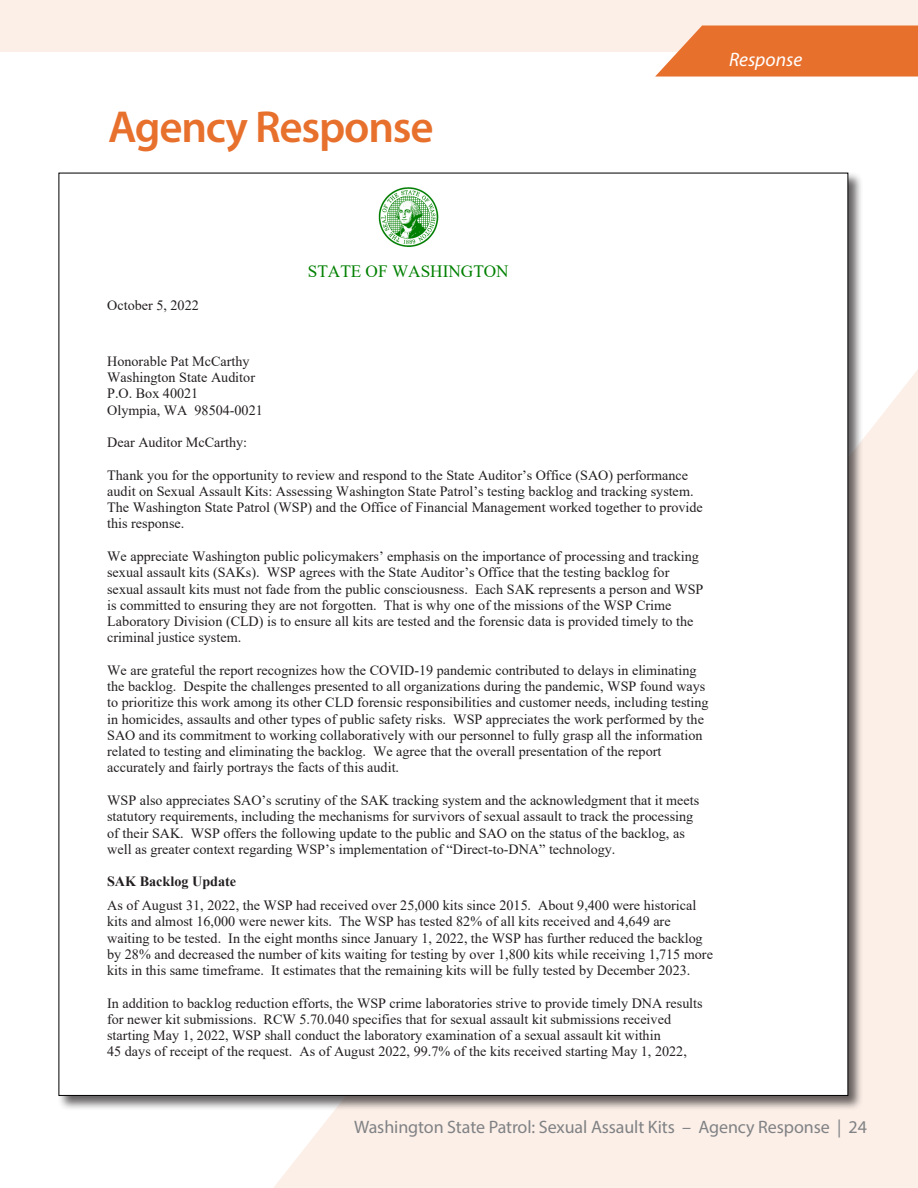
<style>
.page{position:relative;width:918px;height:1188px;background:#fff}
.page>*{position:absolute;margin:0;border:0;box-sizing:border-box;transform-origin:0 0}
.Section_start__was_H{font:600 45px "Myriad Pro";letter-spacing:-.025em;color:#e8702d}
.t1{font:italic 19.5px "Myriad Pro";color:#fff}
.t2{font:18px "Myriad Pro";letter-spacing:-.005em;color:#808285}
.t3{font:17.25px "Times New Roman";letter-spacing:-.005em;color:#008000}
.t4{font:14.1px/16.2px "Times New Roman";color:#231f20}
.s1{font-weight:700}
</style>
<div class="page">
<div style="left:0;top:0;width:918px;height:51px;background:#fcefe8"></div>
<svg style="left:655px;top:26px;width:263px;height:51px;background:#ea7c3f"></svg>
<div style="left:274px;top:370px;width:644px;height:818px;background:#fcefe8"></div>
<div style="left:57px;top:171px;width:806px;height:940px;background:#231f20;opacity:.7"></div>
<div style="left:59px;top:173px;width:789px;height:923px;background:#fff"></div>
<img style="left:378px;top:187px;width:61px;height:60px">
<p class="Section_start__was_H" style="left:108px;top:98px;width:327px">Agency Response</p>
<h2 class="t1" style="left:729px;top:47px;width:75px">Response</h2>
<p class="t4" style="left:107px;top:296px;width:93px">October 5, 2022</p>
<p class="t3" style="left:308px;top:259px;width:202px">STATE OF WASHINGTON</p>
<p class="t4" style="left:107px;top:352px;width:157px">Honorable Pat McCarthy<br>Washington State Auditor<br>P.O. Box 40021<br>Olympia, WA 98504-0021</p>
<p class="t4" style="left:107px;top:434px;width:142px">Dear Auditor McCarthy:</p>
<p class="t4" style="left:107px;top:466px;width:597px">Thank you for the opportunity to review and respond to the State Auditor’s Office (SAO) performance audit on Sexual Assault Kits: Assessing Washington State Patrol’s testing backlog and tracking system.<br>The Washington State Patrol (WSP) and the Office of Financial Management worked together to provide this response.</p>
<p class="t4" style="left:107px;top:548px;width:598px">We appreciate Washington public policymakers’ emphasis on the importance of processing and tracking sexual assault kits (SAKs). WSP agrees with the State Auditor’s Office that the testing backlog for sexual assault kits must not fade from the public consciousness. Each SAK represents a person and WSP is committed to ensuring they are not forgotten. That is why one of the missions of the WSP Crime Laboratory Division (CLD) is to ensure all kits are tested and the forensic data is provided timely to the criminal justice system.</p>
<p class="t4" style="left:107px;top:662px;width:603px">We are grateful the report recognizes how the COVID-19 pandemic contributed to delays in eliminating the backlog. Despite the challenges presented to all organizations during the pandemic, WSP found ways to prioritize this work among its other CLD forensic responsibilities and customer needs, including testing in homicides, assaults and other types of public safety risks. WSP appreciates the work performed by the SAO and its commitment to working collaboratively with our personnel to fully grasp all the information related to testing and eliminating the backlog. We agree that the overall presentation of the report accurately and fairly portrays the facts of this audit.</p>
<p class="t4" style="left:107px;top:792px;width:594px">WSP also appreciates SAO’s scrutiny of the SAK tracking system and the acknowledgment that it meets statutory requirements, including the mechanisms for survivors of sexual assault to track the processing of their SAK. WSP offers the following update to the public and SAO on the status of the backlog, as well as greater context regarding WSP’s implementation of “Direct-to-DNA” technology.</p>
<p class="t4" style="left:107px;top:869px;width:591px;line-height:23.7px"><span class="s1">SAK Backlog Update<br></span>As of August 31, 2022, the WSP had received over 25,000 kits since 2015. About 9,400 were historical</p>
<p class="t4" style="left:107px;top:913px;width:607px">kits and almost 16,000 were newer kits. The WSP has tested 82% of all kits received and 4,649 are waiting to be tested. In the eight months since January 1, 2022, the WSP has further reduced the backlog by 28% and decreased the number of kits waiting for testing by over 1,800 kits while receiving 1,715 more kits in this same timeframe. It estimates that the remaining kits will be fully tested by December 2023.</p>
<p class="t4" style="left:107px;top:994px;width:597px">In addition to backlog reduction efforts, the WSP crime laboratories strive to provide timely DNA results for newer kit submissions. RCW 5.70.040 specifies that for sexual assault kit submissions received starting May 1, 2022, WSP shall conduct the laboratory examination of a sexual assault kit within<br>45 days of receipt of the request. As of August 2022, 99.7% of the kits received starting May 1, 2022,</p>
<p class="t2" style="left:546px;top:1116px;width:322px">Safe Data Disposal: State Reduces Risks | 24</p>
<p class="t2" style="left:354px;top:1116px;width:477px">Washington State Patrol: Sexual Assault Kits – Ag ncy Response</p>
</div>
